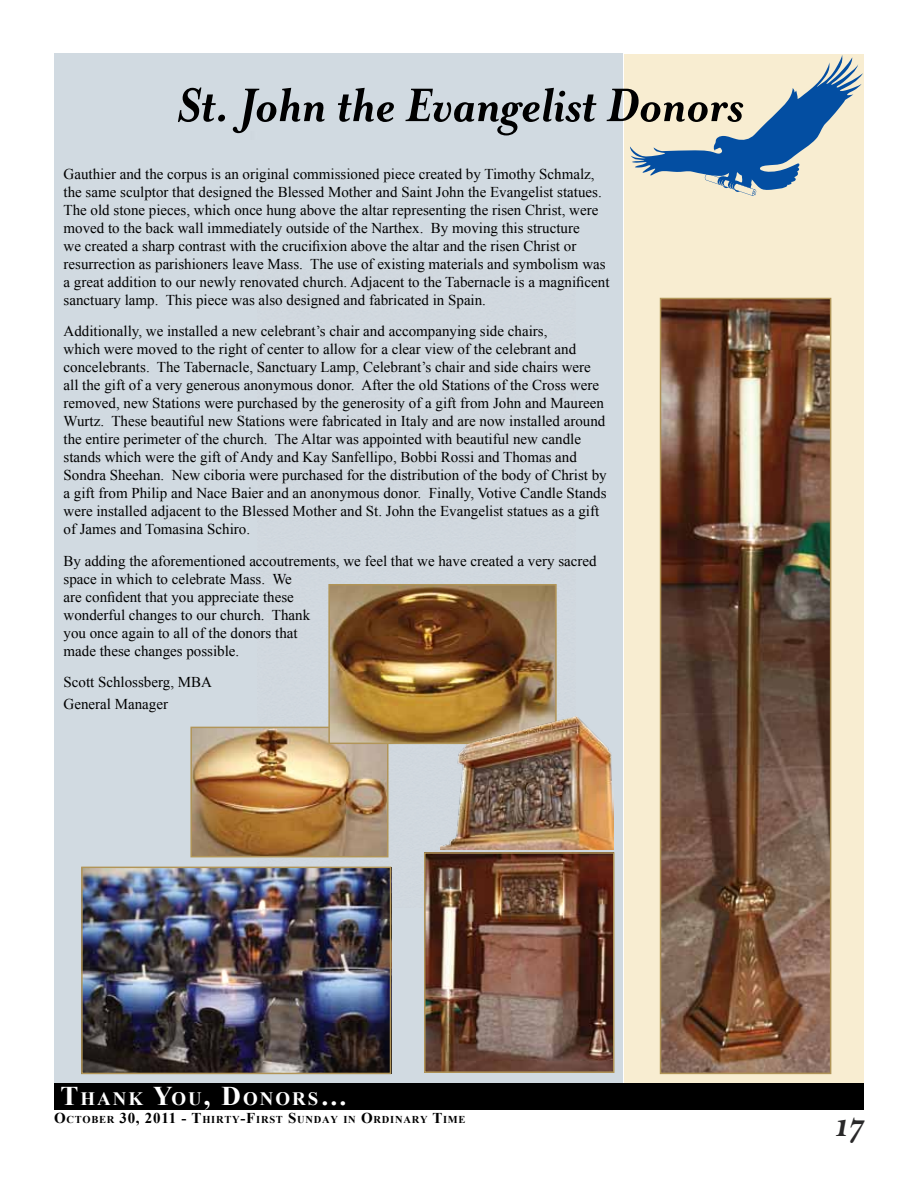
<style>
.page{position:relative;width:918px;height:1188px;background:#fff}
.page>*{position:absolute;margin:0;border:0;box-sizing:border-box;transform-origin:0 0}
.t1{font:italic 700 54px "Mrs Eaves OT";color:#000}
.t2{font:italic 700 36px "Mrs Eaves OT";color:#292829}
.t3{font:700 18.9px "Times New Roman";letter-spacing:.105em;color:#fff}
.t4{font:15px/18px "Times New Roman";color:#000}
.t5{font:700 10.5px "Times New Roman";letter-spacing:.07em;color:#000}
.s1{font-size:27px}
.s2{font-size:15px}
</style>
<div class="page">
<div style="left:55px;top:54px;width:568px;height:1029px;background:#d1dae1"></div>
<div style="left:624px;top:54px;width:239px;height:1031px;background:#f8edd1"></div>
<div style="left:54px;top:1083px;width:810px;height:27px;background:#000"></div>
<svg style="left:630px;top:55px;width:233px;height:141px"></svg>
<img style="left:663px;top:301px;width:165px;height:770px">
<div style="left:660px;top:298px;width:171px;height:776px;border:2px solid #b19558"></div>
<img style="left:193px;top:730px;width:193px;height:124px">
<div style="left:190px;top:727px;width:199px;height:130px;border:2px solid #b19558"></div>
<img style="left:331px;top:587px;width:223px;height:154px">
<div style="left:328px;top:584px;width:229px;height:160px;border:2px solid #b19558"></div>
<img style="left:427px;top:855px;width:185px;height:215px">
<div style="left:424px;top:852px;width:191px;height:221px;border:2px solid #b19558"></div>
<img style="left:84px;top:870px;width:304px;height:201px">
<div style="left:81px;top:867px;width:310px;height:207px;border:2px solid #b19558"></div>
<img style="left:440px;top:716px;width:173px;height:133px">
<h1 class="t1" style="left:177px;top:76px;width:568px">St. John the Evangelist Donors</h1>
<p class="t4" style="left:64px;top:165px;width:548px">Gauthier and the corpus is an original commissioned piece created by Timothy Schmalz, the same sculptor that designed the Blessed Mother and Saint John the Evangelist statues.<br>The old stone pieces, which once hung above the altar representing the risen Christ, were moved to the back wall immediately outside of the Narthex. By moving this structure<br>we created a sharp contrast with the crucifixion above the altar and the risen Christ or resurrection as parishioners leave Mass. The use of existing materials and symbolism was a great addition to our newly renovated church. Adjacent to the Tabernacle is a magnificent sanctuary lamp. This piece was also designed and fabricated in Spain.</p>
<p class="t4" style="left:64px;top:322px;width:545px">Additionally, we installed a new celebrant’s chair and accompanying side chairs,<br>which were moved to the right of center to allow for a clear view of the celebrant and concelebrants. The Tabernacle, Sanctuary Lamp, Celebrant’s chair and side chairs were all the gift of a very generous anonymous donor. After the old Stations of the Cross were removed, new Stations were purchased by the generosity of a gift from John and Maureen Wurtz. These beautiful new Stations were fabricated in Italy and are now installed around the entire perimeter of the church. The Altar was appointed with beautiful new candle stands which were the gift of Andy and Kay Sanfellipo, Bobbi Rossi and Thomas and Sondra Sheehan. New ciboria were purchased for the distribution of the body of Christ by a gift from Philip and Nace Baier and an anonymous donor. Finally, Votive Candle Stands were installed adjacent to the Blessed Mother and St. John the Evangelist statues as a gift of James and Tomasina Schiro.</p>
<p class="t4" style="left:64px;top:552px;width:535px">By adding the aforementioned accoutrements, we feel that we have created a very sacred space in which to celebrate Mass. We<br>are confident that you appreciate these<br>wonderful changes to our church. Thank<br>you once again to all of the donors that<br>made these changes possible.</p>
<p class="t4" style="left:64px;top:671px;width:150px;line-height:21.6px">Scott Schlossberg, MBA<br>General Manager</p>
<p class="t3" style="left:60px;top:1086px;width:59px"><span class="s1">PT</span>ARI</p>
<p class="t3" style="left:80px;top:1086px;width:243px">HANKSH <span class="s1">YI</span>NOUFORMATION</p>
<p class="t3" style="left:204px;top:1086px;width:148px"><span class="s1">, D</span>ONORS<span class="s1">……</span></p>
<p class="t5" style="left:54px;top:1112px;width:412px"><span class="s2">O</span>CTOBER <span class="s2">30, 2011 - T</span>HIRTY<span class="s2">-F</span>IRST <span class="s2">S</span>UNDAY IN <span class="s2">O</span>RDINARY <span class="s2">T</span>IME</p>
<h2 class="t2" style="left:835px;top:1106px;width:30px">17</h2>
</div>
